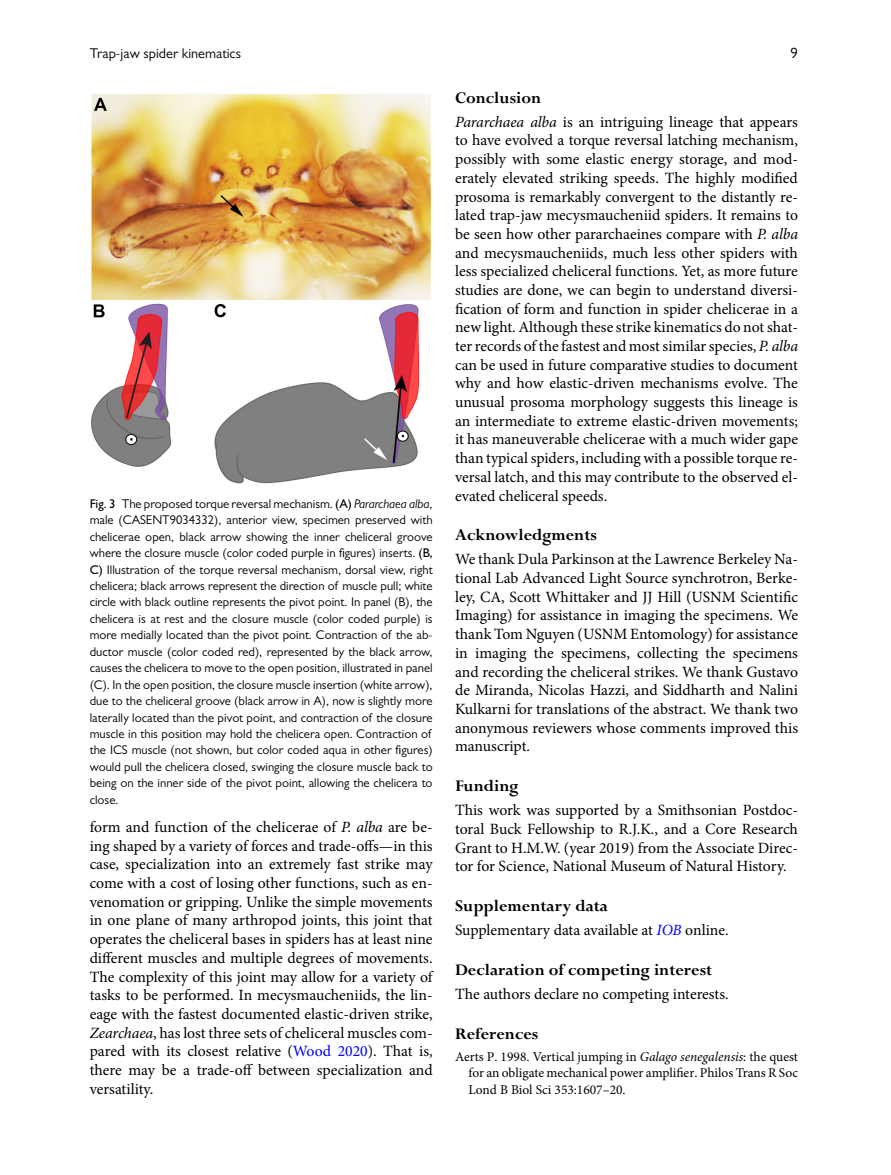
<style>
.page{position:relative;width:891px;height:1175px;background:#fff}
.page>*{position:absolute;margin:0;border:0;box-sizing:border-box;transform-origin:0 0}
.t1{font:700 18px "Perpetua Std";color:#000}
.t2{font:15.75px/18.8px "Minion Pro";color:#000;text-align:justify}
.t3{font:15px "Gill Sans MT Std";color:#000}
.t4{font:14.25px "Gill Sans MT Std";color:#000}
.t5{font:13.5px/16.5px "Minion Pro";color:#000;text-align:justify}
.t6{font:12.75px/16.5px "Gill Sans MT Std";color:#000;text-align:justify}
.s1{font-weight:500}
.s2{font-style:italic}
.s3{color:#00f}
.s4{font-style:italic;color:#00f}
</style>
<div class="page">
<img style="left:91px;top:93px;width:340px;height:391px">
<p class="t4" style="left:90px;top:48px;width:153px">Trap-jaw spider kinematics</p>
<p class="t3" style="left:791px;top:48px;width:9px">9</p>
<p class="t6" style="left:90px;top:496px;width:345px"><span class="s1">Fig. 3</span> The proposed torque reversal mechanism. <span class="s1">(A)</span> <span class="s2">Pararchaea alba</span>, male (CASENT9034332), anterior view, specimen preserved with chelicerae open, black arrow showing the inner cheliceral groove where the closure muscle (color coded purple in figures) inserts. <span class="s1">(B, C)</span> Illustration of the torque reversal mechanism, dorsal view, right chelicera; black arrows represent the direction of muscle pull; white circle with black outline represents the pivot point. In panel (B), the chelicera is at rest and the closure muscle (color coded purple) is more medially located than the pivot point. Contraction of the ab&shy;ductor muscle (color coded red), represented by the black arrow, causes the chelicera to move to the open position, illustrated in panel (C). In the open position, the closure muscle insertion (white arrow), due to the cheliceral groove (black arrow in A), now is slightly more laterally located than the pivot point, and contraction of the closure muscle in this position may hold the chelicera open. Contraction of the ICS muscle (not shown, but color coded aqua in other figures) would pull the chelicera closed, swinging the closure muscle back to being on the inner side of the pivot point, allowing the chelicera to close.</p>
<p class="t2" style="left:90px;top:819px;width:345px">form and function of the chelicerae of <span class="s2">P. alba</span> are be&shy;ing shaped by a variety of forces and trade-offs—in this case, specialization into an extremely fast strike may come with a cost of losing other functions, such as en&shy;venomation or gripping. Unlike the simple movements in one plane of many arthropod joints, this joint that operates the cheliceral bases in spiders has at least nine different muscles and multiple degrees of movements.<br>The complexity of this joint may allow for a variety of tasks to be performed. In mecysmaucheniids, the lin&shy;eage with the fastest documented elastic-driven strike, <span class="s2">Zearchaea</span>, has lost three sets of cheliceral muscles com&shy;pared with its closest relative (<span class="s3">Wood 2020</span>). That is, there may be a trade-off between specialization and versatility.</p>
<p class="t1" style="left:455px;top:91px;width:88px">Conclusion</p>
<p class="t2" style="left:455px;top:114px;width:345px"><span class="s2">Pararchaea alba</span> is an intriguing lineage that appears to have evolved a torque reversal latching mechanism, possibly with some elastic energy storage, and mod&shy;erately elevated striking speeds. The highly modified prosoma is remarkably convergent to the distantly re&shy;lated trap-jaw mecysmaucheniid spiders. It remains to be seen how other pararchaeines compare with <span class="s2">P. alba </span>and mecysmaucheniids, much less other spiders with less specialized cheliceral functions. Yet, as more future studies are done, we can begin to understand diversi&shy;fication of form and function in spider chelicerae in a new light. Although these strike kinematics do not shat&shy;ter records of the fastest and most similar species, <span class="s2">P. alba </span>can be used in future comparative studies to document why and how elastic-driven mechanisms evolve. The unusual prosoma morphology suggests this lineage is an intermediate to extreme elastic-driven movements; it has maneuverable chelicerae with a much wider gape than typical spiders, including with a possible torque re&shy;versal latch, and this may contribute to the observed el&shy;evated cheliceral speeds.</p>
<p class="t1" style="left:455px;top:529px;width:144px">Acknowledgments</p>
<p class="t2" style="left:455px;top:551px;width:345px">We thank Dula Parkinson at the Lawrence Berkeley Na&shy;tional Lab Advanced Light Source synchrotron, Berke&shy;ley, CA, Scott Whittaker and JJ Hill (USNM Scientific Imaging) for assistance in imaging the specimens. We thank Tom Nguyen (USNM Entomology) for assistance in imaging the specimens, collecting the specimens and recording the cheliceral strikes. We thank Gustavo de Miranda, Nicolas Hazzi, and Siddharth and Nalini Kulkarni for translations of the abstract. We thank two anonymous reviewers whose comments improved this manuscript.</p>
<p class="t1" style="left:455px;top:780px;width:65px">Funding</p>
<p class="t2" style="left:455px;top:802px;width:344px">This work was supported by a Smithsonian Postdoc&shy;toral Buck Fellowship to R.J.K., and a Core Research Grant to H.M.W. (year 2019) from the Associate Direc&shy;tor for Science, National Museum of Natural History.</p>
<p class="t1" style="left:455px;top:899px;width:155px">Supplementary data</p>
<p class="t2" style="left:455px;top:922px;width:275px">Supplementary data available at <span class="s4">IOB</span> online.</p>
<p class="t1" style="left:455px;top:963px;width:259px">Declaration of competing interest</p>
<p class="t2" style="left:455px;top:986px;width:275px">The authors declare no competing interests.</p>
<p class="t1" style="left:455px;top:1027px;width:85px">References</p>
<p class="t5" style="left:469px;top:1049px;width:331px;text-indent:-13px">Aerts P. 1998. Vertical jumping in <span class="s2">Galago senegalensis</span>: the quest for an obligate mechanical power amplifier. Philos Trans R Soc Lond B Biol Sci 353:1607–20.</p>
</div>
